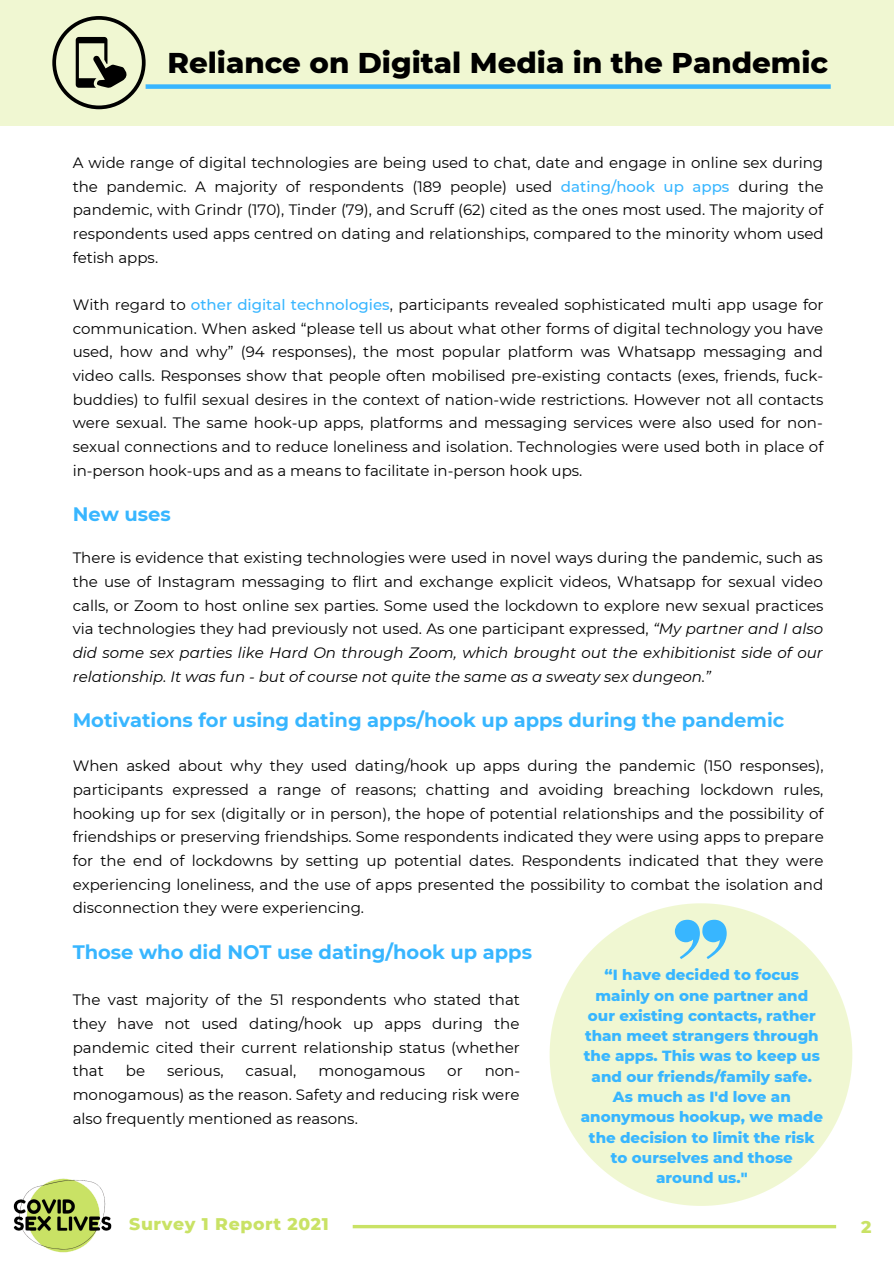
<style>
.page{position:relative;width:894px;height:1264px;background:#fff}
.page>*{position:absolute;margin:0;border:0;box-sizing:border-box;transform-origin:0 0}
.t1{font:800 29.25px "Montserrat";color:#000}
.t2{font:700 19.5px "Montserrat";color:#38b6ff}
.t3{font:800 17.25px "Montserrat";letter-spacing:.04em;color:#c9e265}
.t4{font:15px/23.7px "Montserrat";color:#000;text-align:justify}
.t5{font:800 15px/20.2px "Montserrat";color:#38b6ff;text-align:center}
.s1{font-weight:500;color:#38b6ff}
.s2{font-style:italic}
</style>
<div class="page">
<svg style="left:549px;top:903px;width:303px;height:302px;fill:#f0f7d2"></svg>
<svg style="left:352px;top:1225px;width:483px;height:3px"></svg>
<img style="left:13px;top:1178px;width:99px;height:75px">
<div style="left:0;top:0;width:893px;height:125px;background:#f0f7d2"></div>
<svg style="left:52px;top:16px;width:93px;height:93px"></svg>
<svg style="left:674px;top:919px;width:52px;height:40px;background:#93d6e8"></svg>
<div style="left:145px;top:84px;width:685px;height:5px;background:#38b6ff"></div>
<p class="t1" style="left:167px;top:44px;width:662px">Reliance on Digital Media in the Pandemic</p>
<p class="t4" style="left:73px;top:151px;width:752px">A wide range of digital technologies are being used to chat, date and engage in online sex during the pandemic. A majority of respondents (189 people) used <span class="s1">dating/hook up apps</span> during the pandemic, with Grindr (170), Tinder (79), and Scruff (62) cited as the ones most used. The majority of respondents used apps centred on dating and relationships, compared to the minority whom used fetish apps.</p>
<p class="t4" style="left:73px;top:293px;width:752px">With regard to <span class="s1">other digital technologies</span>, participants revealed sophisticated multi app usage for communication. When asked “please tell us about what other forms of digital technology you have used, how and why” (94 responses), the most popular platform was Whatsapp messaging and video calls. Responses show that people often mobilised pre-existing contacts (exes, friends, fuck&shy;buddies) to fulfil sexual desires in the context of nation-wide restrictions. However not all contacts were sexual. The same hook-up apps, platforms and messaging services were also used for non&shy;sexual connections and to reduce loneliness and isolation. Technologies were used both in place of in-person hook-ups and as a means to facilitate in-person hook ups.</p>
<p class="t2" style="left:73px;top:502px;width:100px">New uses</p>
<p class="t4" style="left:73px;top:546px;width:752px">There is evidence that existing technologies were used in novel ways during the pandemic, such as the use of Instagram messaging to flirt and exchange explicit videos, Whatsapp for sexual video calls, or Zoom to host online sex parties. Some used the lockdown to explore new sexual practices via technologies they had previously not used. As one participant expressed, <span class="s2">“My partner and I also did some sex parties like Hard On through Zoom, which brought out the exhibitionist side of our relationship. It was fun - but of course not quite the same as a sweaty sex dungeon.”</span></p>
<p class="t2" style="left:73px;top:708px;width:713px">Motivations for using dating apps/hook up apps during the pandemic</p>
<p class="t4" style="left:73px;top:754px;width:752px">When asked about why they used dating/hook up apps during the pandemic (150 responses), participants expressed a range of reasons; chatting and avoiding breaching lockdown rules, hooking up for sex (digitally or in person), the hope of potential relationships and the possibility of friendships or preserving friendships. Some respondents indicated they were using apps to prepare for the end of lockdowns by setting up potential dates. Respondents indicated that they were experiencing loneliness, and the use of apps presented the possibility to combat the isolation and disconnection they were experiencing.</p>
<p class="t2" style="left:73px;top:939px;width:460px">Those who did NOT use dating/hook up apps</p>
<p class="t4" style="left:73px;top:988px;width:448px">The vast majority of the 51 respondents who stated that they have not used dating/hook up apps during the pandemic cited their current relationship status (whether that</p>
<p class="t4" style="left:126px;top:1059px;width:21px">be</p>
<p class="t4" style="left:167px;top:1059px;width:58px">serious,</p>
<p class="t4" style="left:245px;top:1059px;width:52px">casual,</p>
<p class="t4" style="left:318px;top:1059px;width:108px">monogamous</p>
<p class="t4" style="left:447px;top:1059px;width:17px">or</p>
<p class="t4" style="left:73px;top:1059px;width:449px;text-indent:412px">non&shy;monogamous) as the reason. Safety and reducing risk were also frequently mentioned as reasons.</p>
<p class="t3" style="left:129px;top:1213px;width:201px">Survey 1 Report 2021</p>
<p class="t5" style="left:580px;top:964px;width:243px">“I have decided to focus mainly on one partner and our existing contacts, rather than meet strangers through the apps. This was to keep us and our friends/family safe.<br>As much as I'd love an anonymous hookup, we made the decision to limit the risk to ourselves and those around us."</p>
<p class="t3" style="left:861px;top:1216px;width:12px">2</p>
</div>
